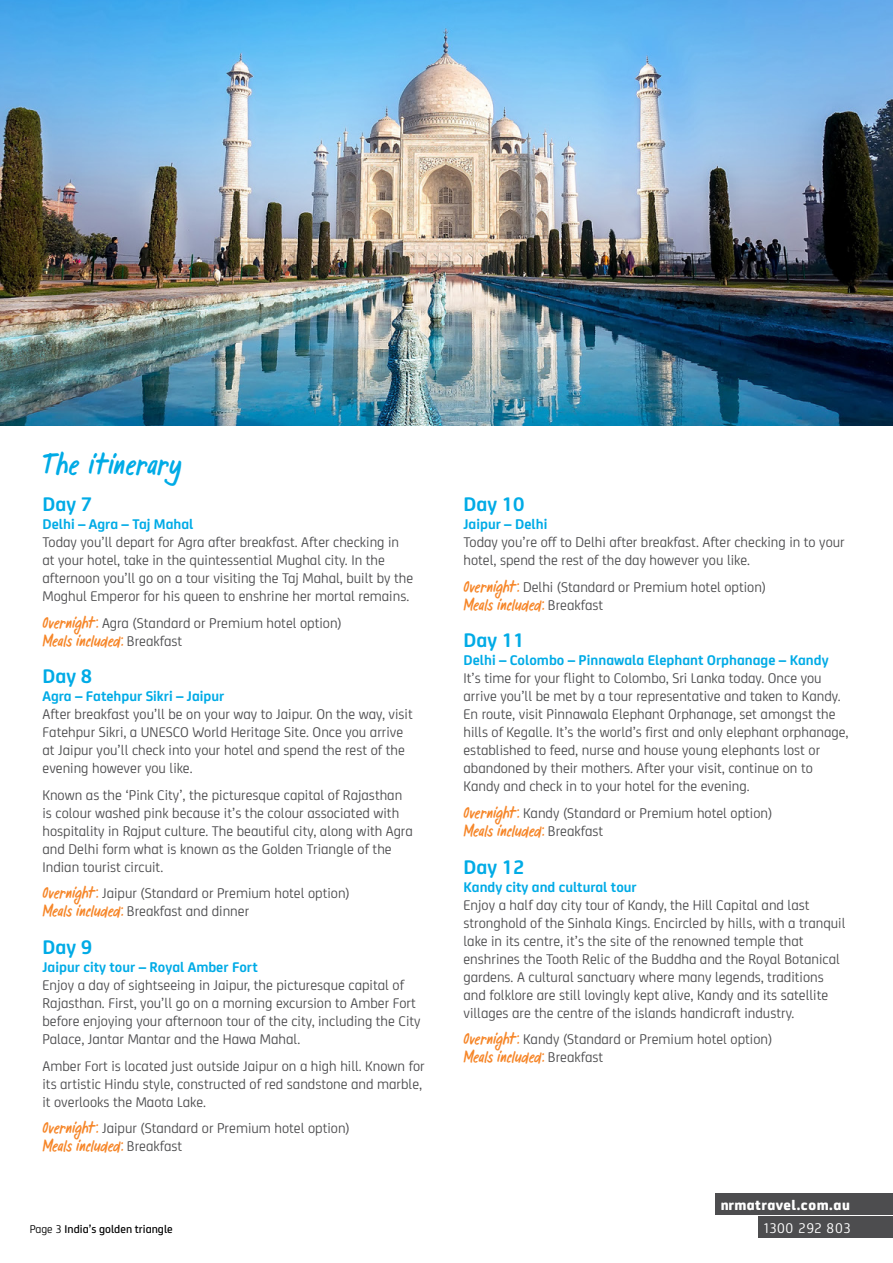
<style>
.page{position:relative;width:893px;height:1263px;background:#fff}
.page>*{position:absolute;margin:0;border:0;box-sizing:border-box;transform-origin:0 0}
.t1{font:30px "Pandanus";letter-spacing:-.055em;color:#00abe6}
.t2{font:700 21px "NRMA";color:#00abe6}
.t3{font:16.5px "Pandanus";letter-spacing:-.06em;color:#f68629}
.t4{font:15px/18px "NRMA";color:#4d4d4f}
.t5{font:700 15px "NRMA";color:#00abe6}
.t6{font:800 15px "NRMA";letter-spacing:.03em;color:#fff}
.t7{font:15px "NRMA";letter-spacing:.02em;color:#fff}
.t8{font:500 12px "NRMA";color:#000}
.s1{font-family:"Pandanus";font-size:16.5px;color:#f68629}
.s2{font-family:"NRMA";font-size:15px;color:#4d4d4f}
.s3{font-weight:400}
</style>
<div class="page">
<img style="left:0;top:0;width:893px;height:425px">
<div style="left:758px;top:1217px;width:135px;height:21px;background:#4d4d4f"></div>
<div style="left:716px;top:1193px;width:177px;height:22px;background:#4d4d4f"></div>
<h1 class="t1" style="left:43px;top:444px;width:141px">The itinerary</h1>
<h2 class="t2" style="left:43px;top:488px;width:51px">Day 7</h2>
<p class="t5" style="left:43px;top:513px;width:153px">Delhi – Agra – Taj Mahal</p>
<p class="t4" style="left:43px;top:532px;width:372px">Today you’ll depart for Agra after breakfast. After checking in at your hotel, take in the quintessential Mughal city. In the afternoon you’ll go on a tour visiting the Taj Mahal, built by the Moghul Emperor for his queen to enshrine her mortal remains.</p>
<p class="t4" style="left:43px;top:613px;width:301px"><span class="s1">Overnight:</span> Agra (Standard or Premium hotel option)</p>
<p class="t3" style="left:43px;top:629px;width:141px">Meals included: <span class="s2">Breakfast</span></p>
<h2 class="t2" style="left:43px;top:661px;width:51px">Day 8</h2>
<p class="t5" style="left:43px;top:685px;width:183px">Agra – Fatehpur Sikri – Jaipur</p>
<p class="t4" style="left:43px;top:705px;width:372px">After breakfast you’ll be on your way to Jaipur. On the way, visit Fatehpur Sikri, a UNESCO World Heritage Site. Once you arrive at Jaipur you’ll check into your hotel and spend the rest of the evening however you like.</p>
<p class="t4" style="left:43px;top:785px;width:372px">Known as the ‘Pink City’, the picturesque capital of Rajasthan is colour washed pink because it’s the colour associated with hospitality in Rajput culture. The beautiful city, along with Agra and Delhi form what is known as the Golden Triangle of the Indian tourist circuit.</p>
<p class="t4" style="left:43px;top:884px;width:309px"><span class="s1">Overnight:</span> Jaipur (Standard or Premium hotel option)<br><span class="s1">Meals included:</span> Breakfast and dinner</p>
<h2 class="t2" style="left:43px;top:931px;width:51px">Day 9</h2>
<p class="t5" style="left:43px;top:956px;width:217px">Jaipur city tour – Royal Amber Fort</p>
<p class="t4" style="left:43px;top:975px;width:380px">Enjoy a day of sightseeing in Jaipur, the picturesque capital of Rajasthan. First, you’ll go on a morning excursion to Amber Fort before enjoying your afternoon tour of the city, including the City Palace, Jantar Mantar and the Hawa Mahal.</p>
<p class="t4" style="left:43px;top:1056px;width:384px">Amber Fort is located just outside Jaipur on a high hill. Known for its artistic Hindu style, constructed of red sandstone and marble, it overlooks the Maota Lake.</p>
<p class="t4" style="left:43px;top:1118px;width:309px"><span class="s1">Overnight:</span> Jaipur (Standard or Premium hotel option)</p>
<p class="t3" style="left:43px;top:1134px;width:141px">Meals included: <span class="s2">Breakfast</span></p>
<p class="t8" style="left:30px;top:1220px;width:145px"><span class="s3">Page 3</span> India’s golden triangle</p>
<h2 class="t2" style="left:463px;top:488px;width:62px">Day 10</h2>
<p class="t5" style="left:463px;top:513px;width:85px">Jaipur – Delhi</p>
<p class="t4" style="left:463px;top:532px;width:383px">Today you’re off to Delhi after breakfast. After checking in to your hotel, spend the rest of the day however you like.</p>
<p class="t4" style="left:463px;top:577px;width:304px"><span class="s1">Overnight:</span> Delhi (Standard or Premium hotel option)</p>
<p class="t3" style="left:463px;top:593px;width:141px">Meals included: <span class="s2">Breakfast</span></p>
<h2 class="t2" style="left:463px;top:625px;width:62px">Day 11</h2>
<p class="t5" style="left:463px;top:649px;width:367px">Delhi – Colombo – Pinnawala Elephant Orphanage – Kandy</p>
<p class="t4" style="left:463px;top:669px;width:387px">It’s time for your flight to Colombo, Sri Lanka today. Once you arrive you’ll be met by a tour representative and taken to Kandy.<br>En route, visit Pinnawala Elephant Orphanage, set amongst the hills of Kegalle. It’s the world’s first and only elephant orphanage, established to feed, nurse and house young elephants lost or abandoned by their mothers. After your visit, continue on to Kandy and check in to your hotel for the evening.</p>
<p class="t4" style="left:463px;top:803px;width:310px"><span class="s1">Overnight:</span> Kandy (Standard or Premium hotel option)</p>
<p class="t3" style="left:463px;top:819px;width:141px">Meals included: <span class="s2">Breakfast</span></p>
<h2 class="t2" style="left:463px;top:851px;width:62px">Day 12</h2>
<p class="t5" style="left:463px;top:875px;width:175px">Kandy city and cultural tour</p>
<p class="t4" style="left:463px;top:895px;width:383px">Enjoy a half day city tour of Kandy, the Hill Capital and last stronghold of the Sinhala Kings. Encircled by hills, with a tranquil lake in its centre, it’s the site of the renowned temple that enshrines the Tooth Relic of the Buddha and the Royal Botanical gardens. A cultural sanctuary where many legends, traditions and folklore are still lovingly kept alive, Kandy and its satellite villages are the centre of the islands handicraft industry.</p>
<p class="t4" style="left:463px;top:1029px;width:310px"><span class="s1">Overnight:</span> Kandy (Standard or Premium hotel option)</p>
<p class="t3" style="left:463px;top:1045px;width:141px">Meals included: <span class="s2">Breakfast</span></p>
<p class="t6" style="left:721px;top:1193px;width:131px">nrmatravel.com.au</p>
<p class="t7" style="left:763px;top:1217px;width:89px">1300 292 803</p>
</div>
